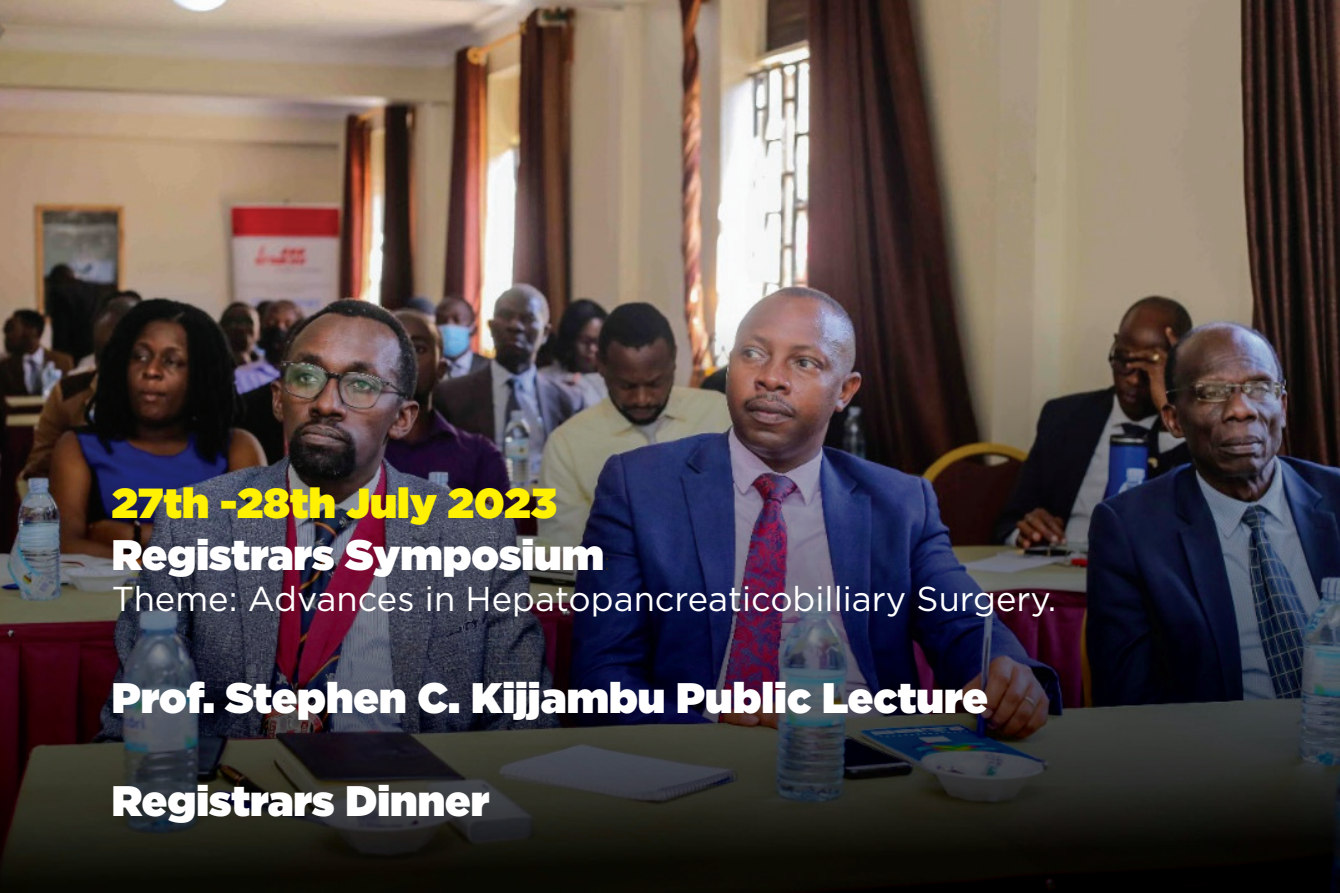
<style>
.page{position:relative;width:1340px;height:893px;background:#fff}
.page>*{position:absolute;margin:0;border:0;box-sizing:border-box;transform-origin:0 0}
.t1{font:900 42.6px "Gotham";color:#fff}
.t2{font:900 42px "Gotham";color:#fff101}
.t3{font:34.5px "Gotham";color:#fff}
.s1{font-weight:400;font-size:24px;color:#231f20}
</style>
<div class="page">
<img style="left:0;top:0;width:1339px;height:893px">
<img style="left:0;top:232px;width:1339px;height:660px">
<p class="t2" style="left:112px;top:473px;width:446px">27th -28th July 2023</p>
<p class="t1" style="left:112px;top:524px;width:500px">Registrars Symposium<span class="s1">:</span></p>
<p class="t3" style="left:112px;top:577px;width:946px">Theme: Advances in Hepatopancreaticobilliary Surgery.</p>
<p class="t1" style="left:112px;top:668px;width:877px">Prof. Stephen C. Kijjambu Public Lecture</p>
<p class="t1" style="left:112px;top:770px;width:379px">Registrars Dinner</p>
</div>
